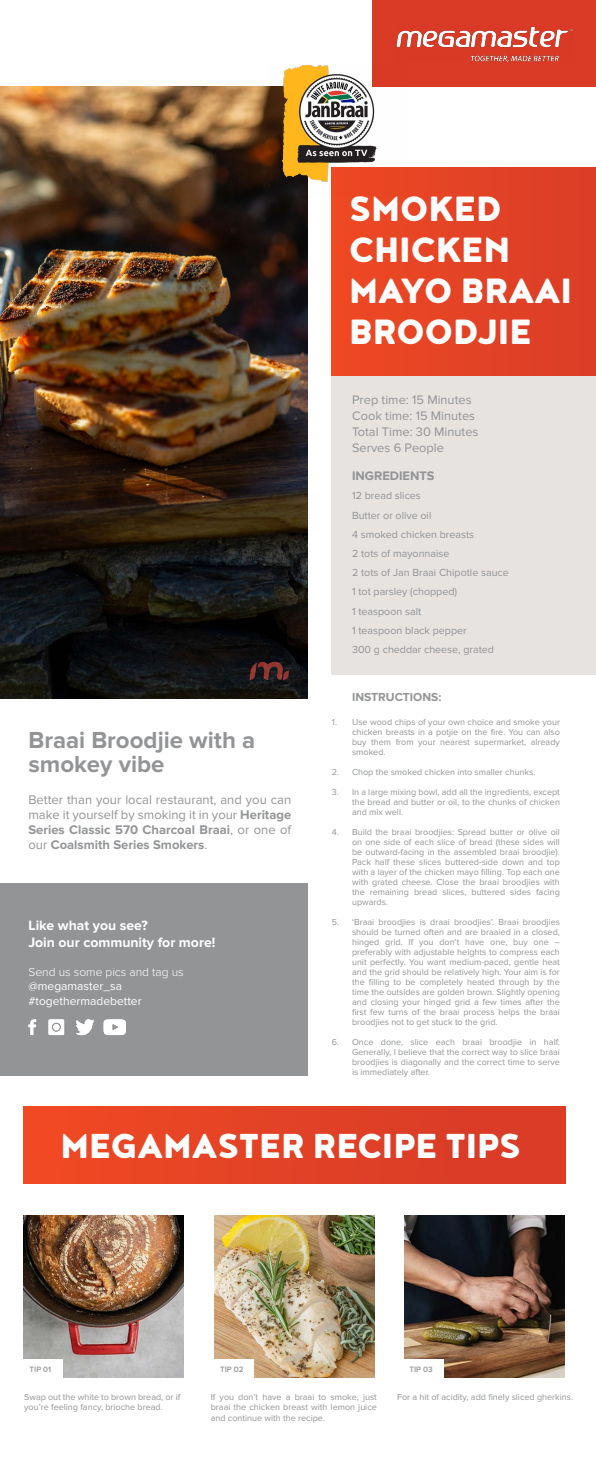
<style>
.page{position:relative;width:596px;height:1475px;background:#fff}
.page>*{position:absolute;margin:0;border:0;box-sizing:border-box;transform-origin:0 0}
.t1{font:900 43px/41px "Noyh";color:#fff}
.t2{font:900 42.4px "Noyh";color:#fff}
.t3{font:700 24px/24px "Proxima Nova";color:#929496}
.t4{font:700 14px/16.8px "Proxima Nova";color:#fff}
.t5{font:13px/15px "Proxima Nova";color:#929496;text-align:justify}
.t6{font:12.8px/16px "Proxima Nova";color:#929496}
.t7{font:700 12.8px "Proxima Nova";color:#929496}
.t8{font:12px/14.4px "Proxima Nova";color:#fff}
.t9{font:300 12px "Proxima Nova";color:#fff}
.t10{font:700 12px "Proxima Nova";color:#929496}
.t11{font:10.7px/19.2px "Proxima Nova";color:#929496}
.t12{font:9px/10px "Proxima Nova";color:#929496;text-align:justify}
.t13{font:600 8px "Proxima Nova";color:#929496}
.s1{font-weight:700}
</style>
<div class="page">
<div style="left:332px;top:167px;width:263px;height:208px;background:#e34325"></div>
<div style="left:372px;top:0;width:223px;height:87px;background:#da3b27"></div>
<div style="left:24px;top:1105px;width:541px;height:78px;background:linear-gradient(to right,#ef4a23,#d63a28)"></div>
<div style="left:332px;top:375px;width:263px;height:299px;background:#e7e3e1"></div>
<img style="left:396px;top:27px;width:177px;height:35px">
<div style="left:0;top:882px;width:307px;height:193px;background:#929496"></div>
<img style="left:24px;top:1215px;width:159px;height:161px">
<img style="left:214px;top:1215px;width:160px;height:161px">
<img style="left:404px;top:1215px;width:160px;height:161px">
<div style="left:19px;top:1358px;width:44px;height:21px;background:#fff"></div>
<div style="left:214px;top:1358px;width:39px;height:21px;background:#fff"></div>
<div style="left:404px;top:1358px;width:39px;height:21px;background:#fff"></div>
<svg style="left:76px;top:1019px;width:18px;height:15px"></svg>
<svg style="left:48px;top:1019px;width:16px;height:15px"></svg>
<svg style="left:28px;top:1019px;width:8px;height:15px"></svg>
<svg style="left:103px;top:1019px;width:23px;height:15px"></svg>
<img style="left:0;top:87px;width:307px;height:611px">
<svg style="left:249px;top:661px;width:40px;height:18px"></svg>
<img style="left:266px;top:64px;width:112px;height:133px">
<h1 class="t1" style="left:349px;top:187px;width:224px">SMOKED<br>CHICKEN<br>MAYO BRAAI<br>BROODJIE</h1>
<h3 class="t3" style="left:28px;top:728px;width:228px">Braai Broodjie with a smokey vibe</h3>
<h3 class="t5" style="left:28px;top:792px;width:264px">Better than your local restaurant, and you can make it yourself by smoking it in your <span class="s1">Heritage Series Classic 570 Charcoal Braai</span>, or one of our <span class="s1">Coalsmith Series Smokers</span>.</h3>
<h3 class="t4" style="left:28px;top:917px;width:188px">Like what you see?<br>Join our community for more!</h3>
<h3 class="t9" style="left:28px;top:966px;width:157px">Send us some pics and tag us</h3>
<h3 class="t8" style="left:28px;top:979px;width:115px">@megamaster_sa #togethermadebetter</h3>
<h3 class="t6" style="left:352px;top:392px;width:128px">Prep time: 15 Minutes<br>Cook time: 15 Minutes<br>Total Time: 30 Minutes<br>Serves 6 People</h3>
<h3 class="t7" style="left:352px;top:470px;width:84px">INGREDIENTS</h3>
<p class="t11" style="left:352px;top:486px;width:158px">12 bread slices<br>Butter or olive oil<br>4 smoked chicken breasts<br>2 tots of mayonnaise<br>2 tots of Jan Braai Chipotle sauce<br>1 tot parsley (chopped)<br>1 teaspoon salt<br>1 teaspoon black pepper<br>300 g cheddar cheese, grated</p>
<p class="t12" style="left:332px;top:717px;width:7px">1.</p>
<p class="t12" style="left:332px;top:767px;width:9px">2.</p>
<p class="t12" style="left:332px;top:787px;width:9px">3.</p>
<p class="t12" style="left:332px;top:827px;width:9px">4.</p>
<p class="t12" style="left:332px;top:917px;width:9px">5.</p>
<p class="t12" style="left:332px;top:1037px;width:9px">6.</p>
<h3 class="t10" style="left:352px;top:692px;width:91px">INSTRUCTIONS:</h3>
<p class="t12" style="left:352px;top:716px;width:209px">Use wood chips of your own choice and smoke your chicken breasts in a potjie on the fire. You can also buy them from your nearest supermarket, already smoked.</p>
<p class="t12" style="left:352px;top:766px;width:185px">Chop the smoked chicken into smaller chunks.</p>
<p class="t12" style="left:352px;top:786px;width:209px">In a large mixing bowl, add all the ingredients, except the bread and butter or oil, to the chunks of chicken and mix well.</p>
<p class="t12" style="left:352px;top:826px;width:209px">Build the braai broodjies: Spread butter or olive oil on one side of each slice of bread (these sides will be outward-facing in the assembled braai broodjie).<br>Pack half these slices buttered-side down and top with a layer of the chicken mayo filling. Top each one with grated cheese. Close the braai broodjies with the remaining bread slices, buttered sides facing upwards.</p>
<p class="t12" style="left:352px;top:916px;width:209px">‘Braai broodjies is draai broodjies’. Braai broodjies should be turned often and are braaied in a closed, hinged grid. If you don’t have one, buy one – preferably with adjustable heights to compress each unit perfectly. You want medium-paced, gentle heat and the grid should be relatively high. Your aim is for the filling to be completely heated through by the time the outsides are golden brown. Slightly opening and closing your hinged grid a few times after the first few turns of the braai process helps the braai broodjies not to get stuck to the grid.</p>
<p class="t12" style="left:352px;top:1036px;width:209px">Once done, slice each braai broodjie in half.<br>Generally, I believe that the correct way to slice braai broodjies is diagonally and the correct time to serve is immediately after.</p>
<h2 class="t2" style="left:61px;top:1119px;width:461px">MEGAMASTER RECIPE TIPS</h2>
<p class="t13" style="left:30px;top:1364px;width:23px">TIP 01</p>
<p class="t13" style="left:220px;top:1364px;width:25px">TIP 02</p>
<p class="t13" style="left:409px;top:1364px;width:25px">TIP 03</p>
<p class="t12" style="left:24px;top:1390px;width:157px;line-height:10.8px">Swap out the white to brown bread, or if you’re feeling fancy, brioche bread.</p>
<p class="t12" style="left:211px;top:1390px;width:167px;line-height:10.8px">If you don’t have a braai to smoke, just braai the chicken breast with lemon juice and continue with the recipe.</p>
<p class="t12" style="left:397px;top:1391px;width:177px">For a hit of acidity, add finely sliced gherkins.</p>
</div>
